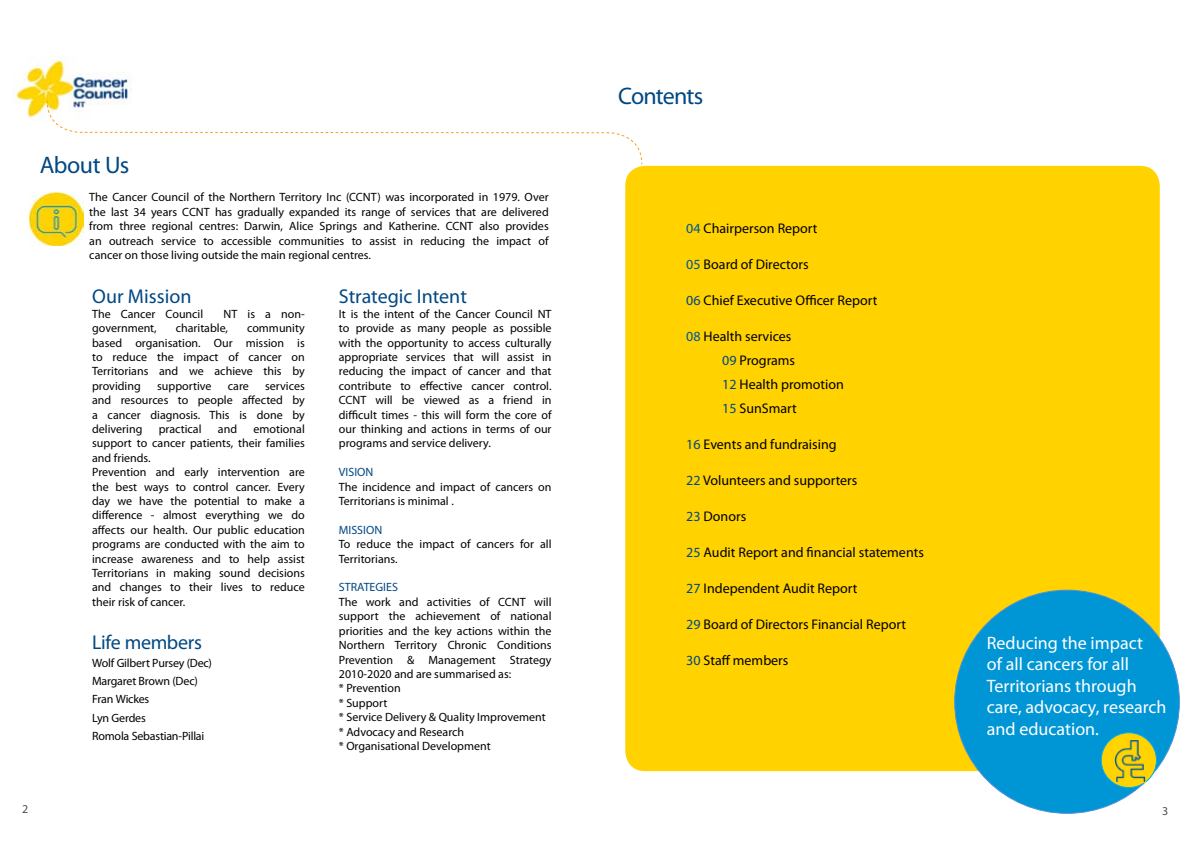
<style>
.page{position:relative;width:1191px;height:842px;background:#fff}
.page>*{position:absolute;margin:0;border:0;box-sizing:border-box;transform-origin:0 0}
.t1{font:24px "Myriad Pro";letter-spacing:-.03em;color:#004883}
.t2{font:20px "Myriad Pro";letter-spacing:-.005em;color:#004883}
.t3{font:18px/21.6px "Myriad Pro";color:#fff}
.t4{font:14px/24px "Myriad Pro";color:#000}
.t5{font:12px/14.4px "Myriad Pro";color:#000;text-align:justify}
.t6{font:12px/18.3px "Myriad Pro";letter-spacing:-.02em;color:#000}
.t7{font:12px "Myriad Pro";color:#004883}
.t8{font:12px "Myriad Pro";color:#4d4d4f}
.s1{color:#005596}
.s2{color:#004883}
</style>
<div class="page">
<div style="left:625px;top:166px;width:534px;height:605px;background:#ffd200;border-radius:20px"></div>
<img style="left:13px;top:57px;width:119px;height:63px">
<img style="left:30px;top:193px;width:53px;height:53px">
<div style="left:954px;top:590px;width:225px;height:223px;background:#0096d6;border-radius:50%"></div>
<svg style="left:46px;top:100px;width:597px;height:65px"></svg>
<div style="left:1101px;top:733px;width:55px;height:55px;background:#ffd200;border-radius:50%"></div>
<div style="left:1100px;top:732px;width:57px;height:56px;border:1px solid #00aeef;border-radius:50%"></div>
<img style="left:1114px;top:740px;width:31px;height:42px">
<h1 class="t1" style="left:40px;top:150px;width:91px">About Us</h1>
<p class="t5" style="left:89px;top:190px;width:461px">The Cancer Council of the Northern Territory Inc (CCNT) was incorporated in 1979. Over the last 34 years CCNT has gradually expanded its range of services that are delivered from three regional centres: Darwin, Alice Springs and Katherine. CCNT also provides an outreach service to accessible communities to assist in reducing the impact of cancer on those living outside the main regional centres.</p>
<h2 class="t2" style="left:92px;top:284px;width:101px">Our Mission</h2>
<p class="t5" style="left:92px;top:306px;width:113px">The Cancer Council</p>
<p class="t5" style="left:224px;top:306px;width:83px">NT is a non-</p>
<p class="t5" style="left:92px;top:321px;width:66px">government,</p>
<p class="t5" style="left:176px;top:321px;width:54px">charitable,</p>
<p class="t5" style="left:92px;top:321px;width:214px;text-indent:155px">community based organisation. Our mission is to reduce the impact of cancer on Territorians and we achieve this by providing</p>
<p class="t5" style="left:92px;top:378px;width:214px;text-indent:173px">services and resources to people affected by a cancer diagnosis. This is done by delivering</p>
<p class="t5" style="left:157px;top:378px;width:56px">supportive</p>
<p class="t5" style="left:228px;top:378px;width:22px">care</p>
<p class="t5" style="left:92px;top:422px;width:214px;text-align:left;text-indent:161px">emotional support to cancer patients, their families and friends.<br>Prevention and early intervention are the best ways to control cancer. Every day we have the potential to make a difference - almost everything we do affects our health. Our public education programs are conducted with the aim to increase awareness and to help assist<br>Territorians in making sound decisions and changes to their lives to reduce their risk of cancer.</p>
<h2 class="t2" style="left:92px;top:630px;width:111px">Life members</h2>
<p class="t6" style="left:92px;top:654px;width:121px">Wolf Gilbert Pursey (Dec)<br>Margaret Brown (Dec)<br>Fran Wickes<br>Lyn Gerdes<br>Romola Sebastian-Pillai</p>
<p class="t5" style="left:159px;top:422px;width:44px">practical</p>
<p class="t5" style="left:218px;top:422px;width:21px">and</p>
<h2 class="t2" style="left:339px;top:284px;width:130px">Strategic Intent</h2>
<p class="t5" style="left:339px;top:306px;width:214px">It is the intent of the Cancer Council NT to provide as many people as possible with the opportunity to access culturally appropriate services that will assist in reducing the impact of cancer and that contribute to effective cancer control.<br>CCNT will be viewed as a friend in difficult times - this will form the core of our thinking and actions in terms of our programs and service delivery.</p>
<p class="t7" style="left:339px;top:465px;width:36px">VISION</p>
<p class="t5" style="left:339px;top:479px;width:214px">The incidence and impact of cancers on<br>Territorians is minimal .</p>
<p class="t7" style="left:339px;top:522px;width:45px">MISSION</p>
<p class="t5" style="left:339px;top:537px;width:214px">To reduce the impact of cancers for all<br>Territorians.</p>
<p class="t7" style="left:339px;top:580px;width:61px">STRATEGIES</p>
<p class="t5" style="left:339px;top:594px;width:214px;text-align:left">The work and activities of CCNT will support the achievement of national priorities and the key actions within the<br>Northern Territory Chronic Conditions<br>Prevention &amp; Management Strategy<br>2010-2020 and are summarised as:<br>* Prevention<br>* Support<br>* Service Delivery &amp; Quality Improvement * Advocacy and Research<br>* Organisational Development</p>
<h1 class="t1" style="left:618px;top:82px;width:87px">Contents</h1>
<p class="t4" style="left:686px;top:216px;width:133px"><span class="s1">04</span> Chairperson Report</p>
<p class="t4" style="left:686px;top:252px;width:124px"><span class="s1">05</span> Board of Directors</p>
<p class="t4" style="left:686px;top:288px;width:193px"><span class="s2">06</span> Chief Executive Officer Report</p>
<p class="t4" style="left:722px;top:324px;width:123px;text-indent:-36px"><span class="s1">08</span> Health services<br><span class="s2">09</span> Programs<br><span class="s2">12</span> Health promotion<br><span class="s2">15</span> SunSmart</p>
<p class="t4" style="left:686px;top:432px;width:152px"><span class="s2">16</span> Events and fundraising</p>
<p class="t4" style="left:686px;top:468px;width:173px"><span class="s2">22</span> Volunteers and supporters</p>
<p class="t4" style="left:686px;top:504px;width:61px"><span class="s2">23</span> Donors</p>
<p class="t4" style="left:686px;top:540px;width:239px"><span class="s2">25</span> Audit Report and financial statements</p>
<p class="t4" style="left:686px;top:576px;width:173px"><span class="s2">27</span> Independent Audit Report</p>
<p class="t4" style="left:686px;top:612px;width:221px"><span class="s2">29</span> Board of Directors Financial Report</p>
<p class="t4" style="left:686px;top:648px;width:104px"><span class="s2">30</span> Staff members</p>
<h3 class="t3" style="left:986px;top:631px;width:181px">Reducing the impact<br>of all cancers for all<br>Territorians through care, advocacy, research and education.</h3>
<p class="t8" style="left:22px;top:801px;width:8px">2</p>
<p class="t8" style="left:1162px;top:803px;width:8px">3</p>
</div>
